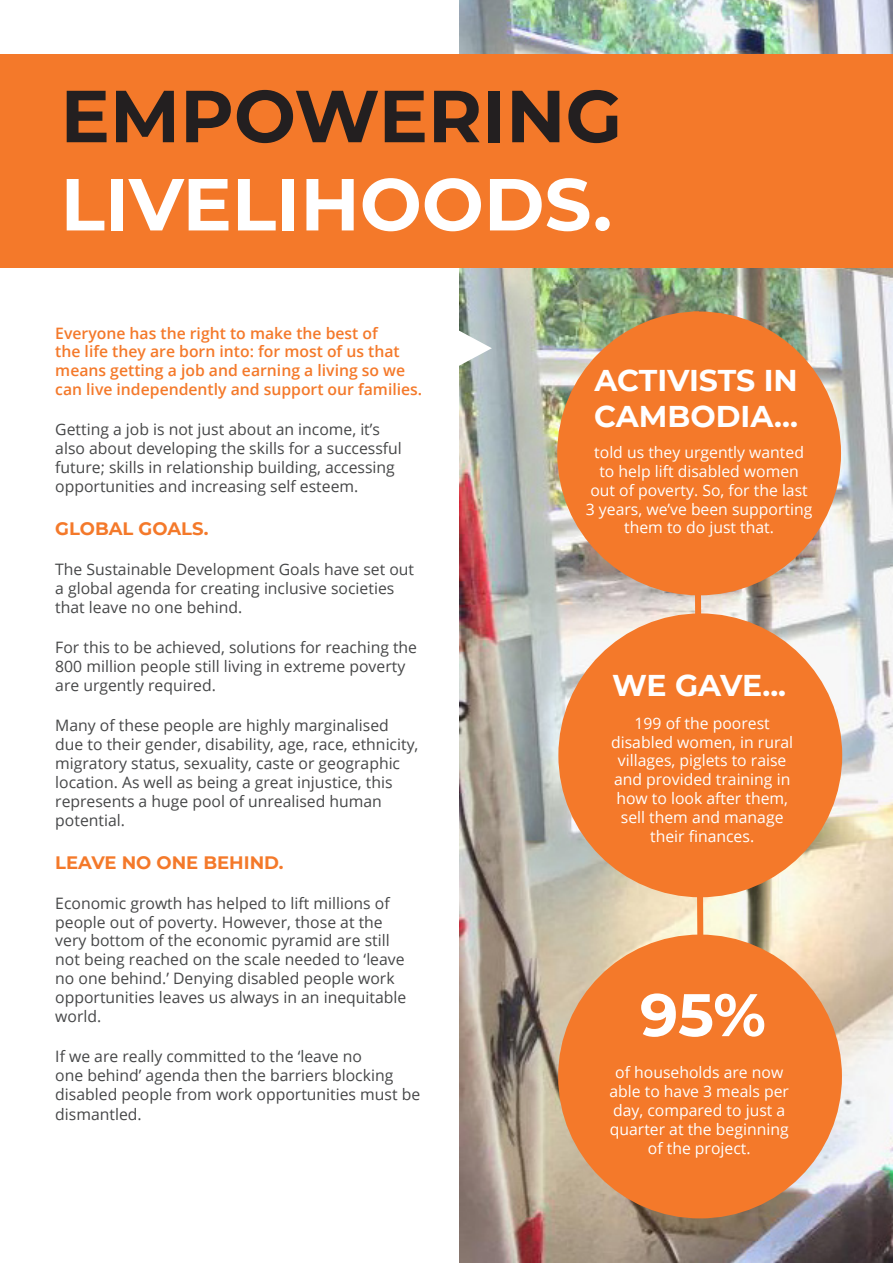
<style>
.page{position:relative;width:893px;height:1263px;background:#fff}
.page>*{position:absolute;margin:0;border:0;box-sizing:border-box;transform-origin:0 0}
.t1{font:700 73.5px "Montserrat";color:#fff}
.t2{font:700 73.5px "Montserrat";color:#231f20}
.t3{font:700 60px "Montserrat";color:#fff}
.t4{font:700 30px/36px "Montserrat";color:#fff}
.t5{font:700 18px "Montserrat";color:#f4792a}
.t6{font:15.75px/18.9px "Open Sans";color:#464748}
.t7{font:15.75px/18.9px "Open Sans";color:#fff;text-align:center}
.t8{font:600 15.75px/18.9px "Open Sans";color:#f4792a}
</style>
<div class="page">
<img style="left:459px;top:0;width:434px;height:1263px">
<svg style="left:690px;top:305px;width:18px;height:629px"></svg>
<svg style="left:459px;top:311px;width:33px;height:74px"></svg>
<div style="left:0;top:54px;width:893px;height:214px;background:#f4792a"></div>
<div style="left:557px;top:311px;width:284px;height:284px;background:#f4792a;border-radius:50%"></div>
<div style="left:558px;top:613px;width:284px;height:284px;background:#f4792a;border-radius:50%"></div>
<div style="left:558px;top:934px;width:284px;height:284px;background:#f4792a;border-radius:50%"></div>
<h1 class="t2" style="left:61px;top:84px;width:563px">EMPOWERING</h1>
<h1 class="t1" style="left:61px;top:173px;width:553px">LIVELIHOODS.</h1>
<p class="t8" style="left:55px;top:323px;width:368px">Everyone has the right to make the best of<br>the life they are born into: for most of us that means getting a job and earning a living so we can live independently and support our families.</p>
<p class="t6" style="left:55px;top:422px;width:348px">Getting a job is not just about an income, it’s also about developing the skills for a successful future; skills in relationship building, accessing opportunities and increasing self esteem.</p>
<p class="t5" style="left:55px;top:521px;width:155px">GLOBAL GOALS.</p>
<p class="t6" style="left:55px;top:562px;width:360px">The Sustainable Development Goals have set out a global agenda for creating inclusive societies that leave no one behind.</p>
<p class="t6" style="left:55px;top:639px;width:363px">For this to be achieved, solutions for reaching the<br>800 million people still living in extreme poverty are urgently required.</p>
<p class="t6" style="left:55px;top:717px;width:365px">Many of these people are highly marginalised due to their gender, disability, age, race, ethnicity, migratory status, sexuality, caste or geographic location. As well as being a great injustice, this represents a huge pool of unrealised human potential.</p>
<p class="t5" style="left:55px;top:854px;width:230px">LEAVE NO ONE BEHIND.</p>
<p class="t6" style="left:55px;top:895px;width:352px">Economic growth has helped to lift millions of people out of poverty. However, those at the very bottom of the economic pyramid are still not being reached on the scale needed to ‘leave no one behind.’ Denying disabled people work opportunities leaves us always in an inequitable world.</p>
<p class="t6" style="left:55px;top:1048px;width:366px">If we are really committed to the ‘leave no<br>one behind’ agenda then the barriers blocking disabled people from work opportunities must be dismantled.</p>
<h3 class="t4" style="left:594px;top:364px;width:205px">ACTIVISTS IN<br>CAMBODIA...</h3>
<p class="t7" style="left:586px;top:444px;width:228px">told us they urgently wanted to help lift disabled women out of poverty. So, for the last<br>3 years, we’ve been supporting them to do just that.</p>
<h3 class="t4" style="left:612px;top:669px;width:175px">WE GAVE...</h3>
<p class="t7" style="left:611px;top:715px;width:184px">199 of the poorest disabled women, in rural villages, piglets to raise and provided training in how to look after them, sell them and manage their finances.</p>
<h2 class="t3" style="left:640px;top:989px;width:127px">95%</h2>
<p class="t7" style="left:609px;top:1065px;width:181px">of households are now able to have 3 meals per day, compared to just a quarter at the beginning of the project.</p>
</div>
